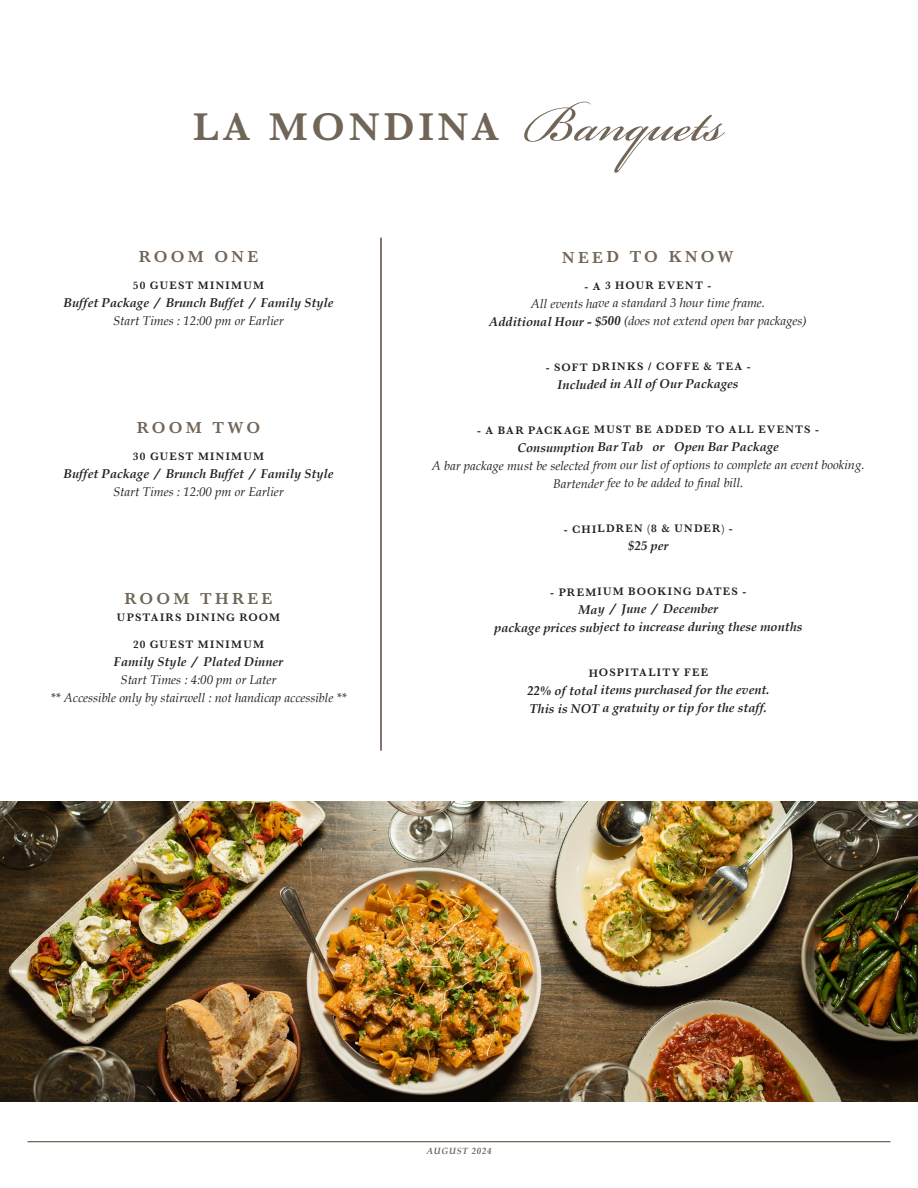
<style>
.page{position:relative;width:918px;height:1188px;background:#fff}
.page>*{position:absolute;margin:0;border:0;box-sizing:border-box;transform-origin:0 0}
.t1{font:600 40.2px "Baskerville";letter-spacing:.1em;color:#716557}
.t2{font:600 16.5px "Baskerville";letter-spacing:.2em;color:#716557}
.t3{font:italic 12.75px/18px "Book Antiqua";color:#231f20;text-align:center}
.t4{font:italic 700 12.75px/18px "Book Antiqua";color:#231f20;text-align:center}
.t5{font:600 11.25px "Baskerville";letter-spacing:.11em;color:#231f20}
.t6{font:italic 700 9px "Book Antiqua";letter-spacing:.075em;color:#716557}
.s1{font-family:"Bickham Script Pro";font-weight:400;font-size:80.4px}
.s2{font-weight:700}
</style>
<div class="page">
<hr style="left:380px;top:238px;width:2px;height:513px;background:#594a41">
<img style="left:0;top:802px;width:918px;height:299px">
<hr style="left:28px;top:1141px;width:862px;height:1px;background:#716557">
<h1 class="t1" style="left:193px;top:99px;width:532px">LA MONDINA <span class="s1">Banquets</span></h1>
<p class="t2" style="left:139px;top:245px;width:121px">ROOM ONE</p>
<p class="t5" style="left:133px;top:278px;width:133px">50 GUEST MINIMUM</p>
<p class="t4" style="left:64px;top:294px;width:271px">Buffet Package / Brunch Buffet / Family Style</p>
<p class="t3" style="left:113px;top:312px;width:172px">Start Times : 12:00 pm or Earlier</p>
<p class="t2" style="left:137px;top:416px;width:125px">ROOM TWO</p>
<p class="t5" style="left:133px;top:449px;width:133px">30 GUEST MINIMUM</p>
<p class="t4" style="left:64px;top:465px;width:271px">Buffet Package / Brunch Buffet / Family Style</p>
<p class="t3" style="left:113px;top:483px;width:172px">Start Times : 12:00 pm or Earlier</p>
<p class="t2" style="left:125px;top:587px;width:149px">ROOM THREE</p>
<p class="t5" style="left:117px;top:609px;width:165px">UPSTAIRS DINING ROOM</p>
<p class="t5" style="left:133px;top:636px;width:133px">20 GUEST MINIMUM</p>
<p class="t4" style="left:114px;top:652px;width:171px">Family Style / Plated Dinner</p>
<p class="t3" style="left:51px;top:670px;width:297px">Start Times : 4:00 pm or Later<br>** Accessible only by stairwell : not handicap accessible **</p>
<p class="t2" style="left:562px;top:246px;width:173px">NEED TO KNOW</p>
<p class="t5" style="left:585px;top:278px;width:128px">- A 3 HOUR EVENT -</p>
<p class="t3" style="left:489px;top:294px;width:319px">All events have a standard 3 hour time frame.<br><span class="s2">Additional Hour - $500</span> (does not extend open bar packages)</p>
<p class="t5" style="left:546px;top:359px;width:206px">- SOFT DRINKS / COFFE &amp; TEA -</p>
<p class="t4" style="left:558px;top:375px;width:183px">Included in All of Our Packages</p>
<p class="t5" style="left:477px;top:422px;width:343px">- A BAR PACKAGE MUST BE ADDED TO ALL EVENTS -</p>
<p class="t4" style="left:517px;top:438px;width:263px">Consumption Bar Tab or Open Bar Package</p>
<p class="t3" style="left:432px;top:456px;width:434px">A bar package must be selected from our list of options to complete an event booking.<br>Bartender fee to be added to final bill.</p>
<p class="t5" style="left:564px;top:521px;width:171px">- CHILDREN (8 &amp; UNDER) -</p>
<p class="t4" style="left:628px;top:537px;width:42px">$25 per</p>
<p class="t5" style="left:550px;top:584px;width:198px">- PREMIUM BOOKING DATES -</p>
<p class="t4" style="left:494px;top:600px;width:310px">May / June / December<br>package prices subject to increase during these months</p>
<p class="t5" style="left:589px;top:665px;width:121px">HOSPITALITY FEE</p>
<p class="t4" style="left:527px;top:681px;width:244px;text-align:left">22% of total items purchased for the event.<br>This is NOT a gratuity or tip for the staff.</p>
<p class="t6" style="left:427px;top:1145px;width:67px">AUGUST 2024</p>
</div>
